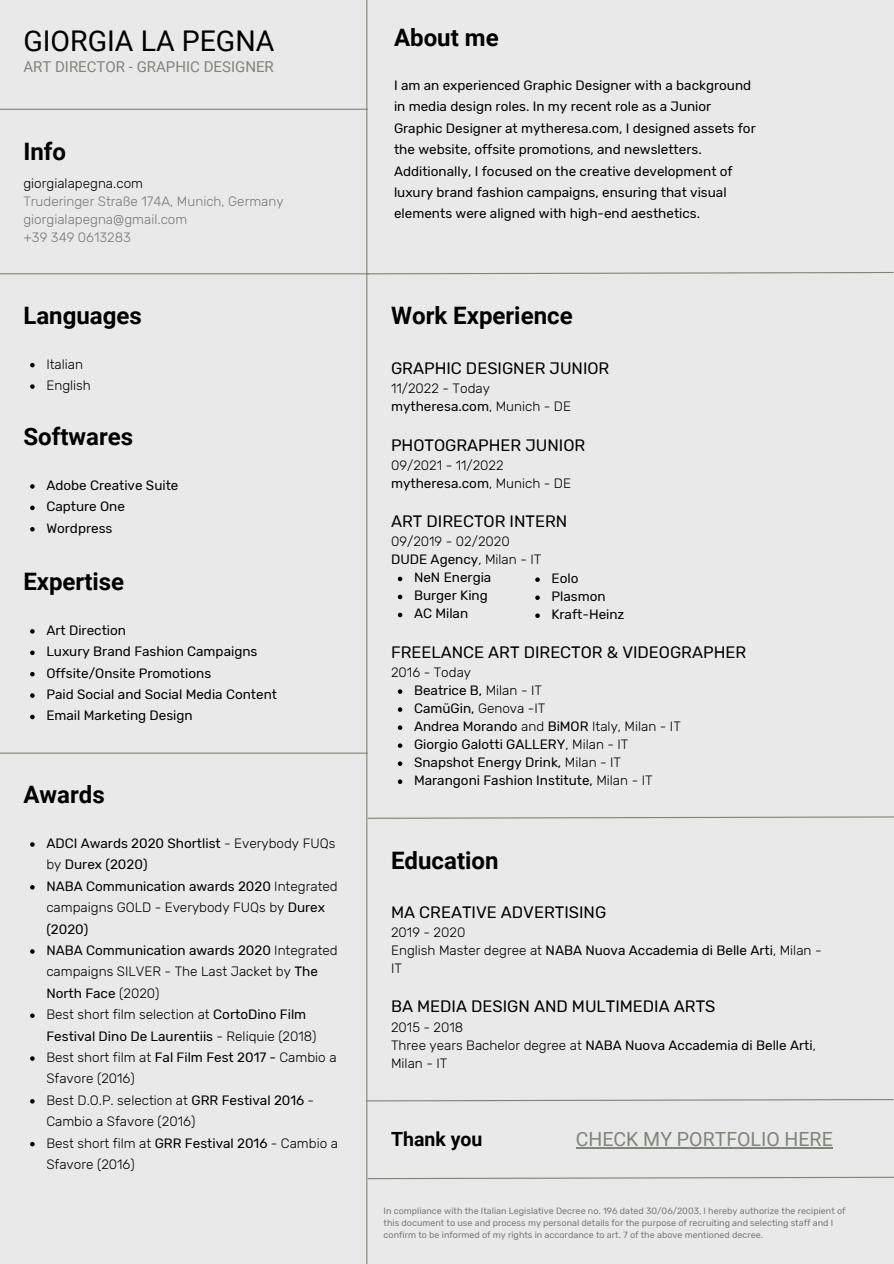
<style>
.page{position:relative;width:894px;height:1264px;background:#fff}
.page>*{position:absolute;margin:0;border:0;box-sizing:border-box;transform-origin:0 0}
.t1{font:28.5px "Roboto";color:#000}
.t2{font:700 24px "Roboto";color:#000}
.t3{font:19.5px "Roboto";color:#7f8678}
.t4{font:700 19.5px "Roboto";color:#000}
.t5{font:16.5px "Rubik";color:#000}
.t6{font:15px "Roboto";color:#7f8678}
.t7{font:13.5px/21.5px "Rubik";color:#000}
.t8{font:300 13.5px/21.5px "Rubik";color:#000}
.t9{font:300 13.5px "Rubik";color:#7a797b}
.t10{font:9px/12px "Rubik";color:#7a797b}
.s1{font-weight:300}
.s2{font-weight:400}
</style>
<div class="page">
<div style="left:0;top:0;width:893px;height:1263px;background:#e9e9e9"></div>
<hr style="left:366px;top:0;width:1px;height:1263px;background:#7f8678">
<hr style="left:0;top:273px;width:368px;height:1px;background:#7f8678">
<hr style="left:0;top:752px;width:367px;height:1px;background:#7f8678">
<svg style="left:367px;top:815px;width:526px;height:4px"></svg>
<svg style="left:367px;top:1176px;width:526px;height:3px"></svg>
<svg style="left:366px;top:1098px;width:527px;height:3px"></svg>
<hr style="left:0;top:109px;width:367px;height:1px;background:#7f8678">
<svg style="left:30px;top:363px;width:5px;height:4px"></svg>
<svg style="left:30px;top:384px;width:5px;height:5px"></svg>
<svg style="left:398px;top:576px;width:4px;height:5px"></svg>
<svg style="left:398px;top:594px;width:4px;height:5px"></svg>
<svg style="left:398px;top:612px;width:4px;height:5px"></svg>
<svg style="left:398px;top:689px;width:4px;height:4px"></svg>
<svg style="left:398px;top:707px;width:4px;height:5px"></svg>
<svg style="left:398px;top:725px;width:4px;height:5px"></svg>
<svg style="left:398px;top:743px;width:4px;height:5px"></svg>
<svg style="left:398px;top:761px;width:4px;height:5px"></svg>
<svg style="left:398px;top:779px;width:4px;height:5px"></svg>
<svg style="left:535px;top:577px;width:4px;height:5px"></svg>
<svg style="left:535px;top:595px;width:4px;height:5px"></svg>
<svg style="left:535px;top:613px;width:4px;height:5px"></svg>
<hr style="left:575px;top:1147px;width:257px;height:1px;background:#7f8678">
<svg style="left:30px;top:484px;width:5px;height:4px"></svg>
<svg style="left:30px;top:505px;width:5px;height:5px"></svg>
<svg style="left:30px;top:527px;width:5px;height:4px"></svg>
<svg style="left:30px;top:842px;width:5px;height:4px"></svg>
<svg style="left:30px;top:885px;width:5px;height:4px"></svg>
<svg style="left:30px;top:949px;width:5px;height:4px"></svg>
<svg style="left:30px;top:1013px;width:5px;height:4px"></svg>
<svg style="left:30px;top:1056px;width:5px;height:4px"></svg>
<svg style="left:30px;top:1099px;width:5px;height:4px"></svg>
<svg style="left:30px;top:1141px;width:5px;height:5px"></svg>
<svg style="left:30px;top:629px;width:5px;height:4px"></svg>
<svg style="left:30px;top:650px;width:5px;height:5px"></svg>
<svg style="left:30px;top:672px;width:5px;height:4px"></svg>
<svg style="left:30px;top:693px;width:5px;height:5px"></svg>
<svg style="left:30px;top:714px;width:5px;height:5px"></svg>
<svg style="left:365px;top:271px;width:528px;height:4px"></svg>
<p class="t1" style="left:23px;top:24px;width:252px">GIORGIA LA PEGNA</p>
<p class="t6" style="left:23px;top:58px;width:252px">ART DIRECTOR - GRAPHIC DESIGNER</p>
<p class="t2" style="left:23px;top:137px;width:44px">Info</p>
<p class="t8" style="left:23px;top:172px;width:121px">giorgialapegna.com</p>
<p class="t9" style="left:23px;top:193px;width:262px">Truderinger Straße 174A, Munich, Germany</p>
<p class="t9" style="left:23px;top:211px;width:165px">giorgialapegna@gmail.com</p>
<p class="t9" style="left:23px;top:229px;width:109px">+39 349 0613283</p>
<p class="t2" style="left:23px;top:302px;width:120px">Languages</p>
<p class="t8" style="left:46px;top:353px;width:38px">Italian</p>
<p class="t8" style="left:46px;top:374px;width:46px">English</p>
<p class="t2" style="left:23px;top:423px;width:111px">Softwares</p>
<p class="t7" style="left:46px;top:474px;width:134px">Adobe Creative Suite</p>
<p class="t7" style="left:46px;top:496px;width:80px">Capture One</p>
<p class="t7" style="left:46px;top:517px;width:68px">Wordpress</p>
<p class="t2" style="left:23px;top:568px;width:102px">Expertise</p>
<p class="t7" style="left:46px;top:619px;width:81px">Art Direction</p>
<p class="t7" style="left:46px;top:641px;width:212px">Luxury Brand Fashion Campaigns</p>
<p class="t7" style="left:46px;top:662px;width:166px">Offsite/Onsite Promotions</p>
<p class="t7" style="left:46px;top:683px;width:232px">Paid Social and Social Media Content</p>
<p class="t7" style="left:46px;top:705px;width:148px">Email Marketing Design</p>
<p class="t2" style="left:23px;top:781px;width:83px">Awards</p>
<p class="t7" style="left:46px;top:832px;width:290px">ADCI Awards 2020 Shortlist <span class="s1">- Everybody FUQs by</span> Durex (2020)</p>
<p class="t8" style="left:46px;top:875px;width:293px"><span class="s2">NABA Communication awards 2020</span> Integrated campaigns GOLD - Everybody FUQs by <span class="s2">Durex (2020)</span></p>
<p class="t8" style="left:46px;top:939px;width:293px"><span class="s2">NABA Communication awards 2020</span> Integrated campaigns SILVER - The Last Jacket by <span class="s2">The<br>North Face</span> (2020)</p>
<p class="t8" style="left:46px;top:1003px;width:272px">Best short film selection at <span class="s2">CortoDino Film<br>Festival Dino De Laurentiis</span> - Reliquie (2018)</p>
<p class="t8" style="left:46px;top:1046px;width:291px">Best short film at <span class="s2">Fal Film Fest 2017 -</span> Cambio a<br>Sfavore (2016)</p>
<p class="t8" style="left:46px;top:1089px;width:269px">Best D.O.P. selection at <span class="s2">GRR Festival 2016</span> -<br>Cambio a Sfavore (2016)</p>
<p class="t8" style="left:46px;top:1132px;width:293px">Best short film at <span class="s2">GRR Festival 2016</span> - Cambio a<br>Sfavore (2016)</p>
<p class="t2" style="left:394px;top:23px;width:106px">About me</p>
<p class="t7" style="left:394px;top:75px;width:363px">I am an experienced Graphic Designer with a background in media design roles. In my recent role as a Junior Graphic Designer at mytheresa.com, I designed assets for the website, offsite promotions, and newsletters.</p>
<p class="t7" style="left:394px;top:160px;width:340px">Additionally, I focused on the creative development of luxury brand fashion campaigns, ensuring that visual elements were aligned with high-end aesthetics.</p>
<p class="t2" style="left:391px;top:302px;width:183px">Work Experience</p>
<p class="t5" style="left:391px;top:358px;width:220px">GRAPHIC DESIGNER JUNIOR</p>
<p class="t8" style="left:391px;top:378px;width:100px">11/2022 - Today</p>
<p class="t7" style="left:391px;top:396px;width:181px">mytheresa.com<span class="s1">, Munich - DE</span></p>
<p class="t5" style="left:391px;top:435px;width:196px">PHOTOGRAPHER JUNIOR</p>
<p class="t8" style="left:391px;top:454px;width:114px">09/2021 - 11/2022</p>
<p class="t7" style="left:391px;top:472px;width:181px">mytheresa.com<span class="s1">, Munich - DE</span></p>
<p class="t5" style="left:391px;top:511px;width:178px">ART DIRECTOR INTERN</p>
<p class="t8" style="left:391px;top:531px;width:120px">09/2019 - 02/2020</p>
<p class="t7" style="left:391px;top:549px;width:152px">DUDE Agency<span class="s1">, Milan - IT</span></p>
<p class="t7" style="left:414px;top:567px;width:79px">NeN Energia</p>
<p class="t7" style="left:414px;top:585px;width:75px">Burger King</p>
<p class="t7" style="left:414px;top:603px;width:56px">AC Milan</p>
<p class="t7" style="left:551px;top:567px;width:28px">Eolo</p>
<p class="t7" style="left:551px;top:585px;width:56px">Plasmon</p>
<p class="t7" style="left:551px;top:603px;width:74px">Kraft-Heinz</p>
<p class="t5" style="left:391px;top:642px;width:356px">FREELANCE ART DIRECTOR &amp; VIDEOGRAPHER</p>
<p class="t8" style="left:391px;top:661px;width:82px">2016 - Today</p>
<p class="t7" style="left:414px;top:679px;width:129px">Beatrice B, <span class="s1">Milan - IT</span></p>
<p class="t8" style="left:414px;top:697px;width:133px"><span class="s2">CamüGin,</span> Genova -IT</p>
<p class="t7" style="left:414px;top:715px;width:268px">Andrea Morando <span class="s1">and</span> BiMOR <span class="s1">Italy, Milan - IT</span></p>
<p class="t7" style="left:414px;top:733px;width:216px">Giorgio Galotti GALLERY<span class="s1">, Milan - IT</span></p>
<p class="t7" style="left:414px;top:751px;width:208px">Snapshot Energy Drink, <span class="s1">Milan - IT</span></p>
<p class="t7" style="left:414px;top:769px;width:240px">Marangoni Fashion Institute, <span class="s1">Milan - IT</span></p>
<p class="t2" style="left:391px;top:846px;width:109px">Education</p>
<p class="t5" style="left:391px;top:902px;width:217px">MA CREATIVE ADVERTISING</p>
<p class="t8" style="left:391px;top:921px;width:76px">2019 - 2020</p>
<p class="t8" style="left:391px;top:941px;width:432px;line-height:18px">English Master degree at <span class="s2">NABA Nuova Accademia di Belle Arti</span>, Milan -<br>IT</p>
<p class="t5" style="left:391px;top:997px;width:326px">BA MEDIA DESIGN AND MULTIMEDIA ARTS</p>
<p class="t8" style="left:391px;top:1016px;width:74px">2015 - 2018</p>
<p class="t8" style="left:391px;top:1036px;width:426px;line-height:18px">Three years Bachelor degree at <span class="s2">NABA Nuova Accademia di Belle Arti</span>,<br>Milan - IT</p>
<p class="t4" style="left:391px;top:1128px;width:93px">Thank you</p>
<p class="t3" style="left:575px;top:1128px;width:258px">CHECK MY PORTFOLIO HERE</p>
<p class="t10" style="left:383px;top:1205px;width:463px">In compliance with the Italian Legislative Decree no. 196 dated 30/06/2003, I hereby authorize the recipient of this document to use and process my personal details for the purpose of recruiting and selecting staff and I confirm to be informed of my rights in accordance to art. 7 of the above mentioned decree.</p>
</div>
